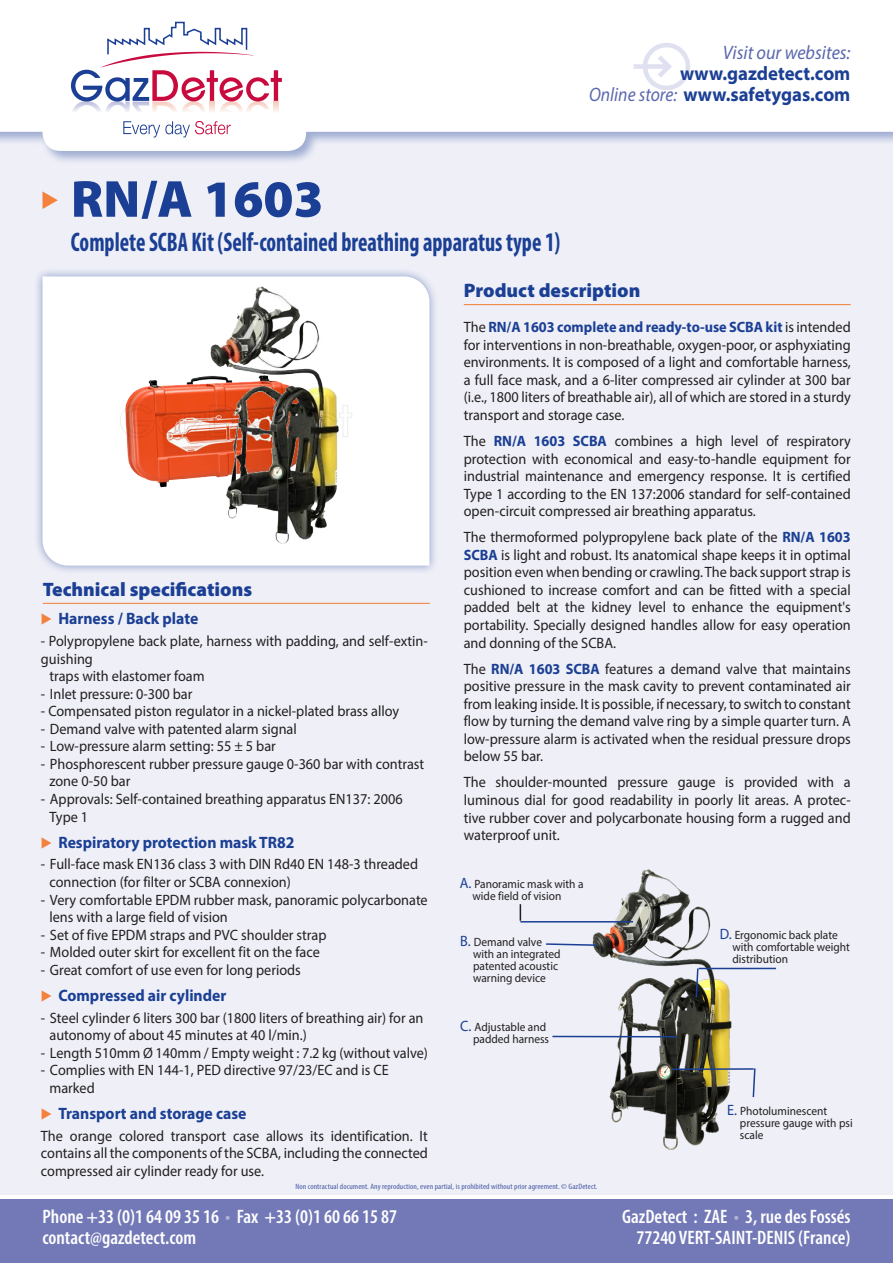
<style>
.page{position:relative;width:893px;height:1263px;background:#fff}
.page>*{position:absolute;margin:0;border:0;box-sizing:border-box;transform-origin:0 0}
.t1{font:900 52.5px "Myriad Pro";color:#1b3f94}
.t2{font:700 condensed 27px "Myriad Pro";color:#1b3f94;scale:.83 1}
.t3{font:600 condensed 19.5px/21px "Myriad Pro";color:#fff}
.t4{font:700 semi-expanded 19.5px/21px "Myriad Pro";color:#1b3f94;text-align:right;scale:.9 1}
.t5{font:900 19.5px "Myriad Pro";color:#1b3f94}
.t6{font:italic 19.5px "Myriad Pro";color:#5b67ad;scale:.93 1}
.t7{font:700 16.5px "Myriad Pro";color:#1b3f94;scale:.95 1}
.t8{font:15px/17.5px "Myriad Pro";color:#231f20;text-align:justify;scale:.95 1}
.t9{font:12px/12px "Myriad Pro";color:#231f20;scale:.95 1}
.t10{font:condensed 7.8px "Myriad Pro";letter-spacing:.01em;color:#495ca5;scale:1.1 1}
.s1{font-weight:400;font-style:italic;font-stretch:normal;color:#5b67ad}
.s2{font-weight:700;color:#1b3f94}
.s3{font-size:15px;color:#1b3f94}
.s4{color:#b1b3d7}
</style>
<div class="page">
<div style="left:0;top:0;width:893px;height:1195px;background:#eeeff7"></div>
<svg style="left:42px;top:191px;width:16px;height:18px"></svg>
<div style="left:34px;top:267px;width:405px;height:308px;background:#1b3f94;opacity:.48"></div>
<div style="left:43px;top:276px;width:386px;height:290px;background:#fff"></div>
<div style="left:0;top:1199px;width:893px;height:64px;background:#7379b7"></div>
<div style="left:0;top:0;width:893px;height:165px;background:#1b3f94;opacity:.38"></div>
<svg style="left:0;top:0;width:893px;height:151px;background:#fafafc"></svg>
<svg style="left:633px;top:43px;width:57px;height:47px"></svg>
<svg style="left:71px;top:21px;width:211px;height:92px;background:#e8d9e4"></svg>
<svg style="left:123px;top:121px;width:108px;height:16px;background:#e0d6e4"></svg>
<hr style="left:464px;top:304px;width:387px;height:1px;background:#f4823d">
<hr style="left:43px;top:603px;width:387px;height:1px;background:#f4823d">
<img style="left:553px;top:869px;width:211px;height:281px">
<svg style="left:520px;top:904px;width:1px;height:17px"></svg>
<hr style="left:520px;top:921px;width:113px;height:1px;background:#1b3f94">
<svg style="left:546px;top:942px;width:52px;height:5px"></svg>
<hr style="left:552px;top:1036px;width:125px;height:1px;background:#1b3f94">
<svg style="left:695px;top:967px;width:4px;height:32px"></svg>
<hr style="left:699px;top:968px;width:77px;height:1px;background:#1b3f94">
<img style="left:95px;top:276px;width:289px;height:290px">
<hr style="left:672px;top:1068px;width:82px;height:2px;background:#1b3f94">
<svg style="left:752px;top:1067px;width:4px;height:32px"></svg>
<img style="left:120px;top:404px;width:232px;height:35px">
<h3 class="t6" style="left:723px;top:40px;width:139px">Visit our websites:</h3>
<h3 class="t4" style="left:589px;top:62px;width:292px">www.gazdetect.com<br><span class="s1">Online store:</span> www.safetygas.com</h3>
<p class="t1" style="left:71px;top:164px;width:254px">RN/A 1603</p>
<p class="t2" style="left:71px;top:225px;width:591px">Complete SCBA Kit (Self-contained breathing apparatus type 1)</p>
<p class="t5" style="left:43px;top:576px;width:211px">Technical specifications</p>
<p class="t7" style="left:58px;top:608px;width:149px">Harness / Back plate</p>
<p class="t8" style="left:41px;top:632px;width:409px">- Polypropylene back plate, harness with padding, and self-extin&shy;guishing</p>
<p class="t8" style="left:49px;top:667px;width:165px">traps with elastomer foam</p>
<p class="t8" style="left:41px;top:685px;width:161px">- Inlet pressure: 0-300 bar</p>
<p class="t8" style="left:41px;top:702px;width:379px">- Compensated piston regulator in a nickel-plated brass alloy</p>
<p class="t8" style="left:41px;top:720px;width:271px">- Demand valve with patented alarm signal</p>
<p class="t8" style="left:41px;top:737px;width:249px">- Low-pressure alarm setting: 55 ± 5 bar</p>
<p class="t8" style="left:41px;top:755px;width:405px">- Phosphorescent rubber pressure gauge 0-360 bar with contrast</p>
<p class="t8" style="left:49px;top:772px;width:87px">zone 0-50 bar</p>
<p class="t8" style="left:41px;top:790px;width:382px">- Approvals: Self-contained breathing apparatus EN137: 2006</p>
<p class="t8" style="left:49px;top:807px;width:42px">Type 1</p>
<p class="t7" style="left:58px;top:831px;width:250px">Respiratory protection mask TR82</p>
<p class="t8" style="left:41px;top:855px;width:399px">- Full-face mask EN136 class 3 with DIN Rd40 EN 148-3 threaded</p>
<p class="t8" style="left:49px;top:873px;width:255px">connection (for filter or SCBA connexion)</p>
<p class="t8" style="left:41px;top:890px;width:409px">- Very comfortable EPDM rubber mask, panoramic polycarbonate</p>
<p class="t8" style="left:49px;top:908px;width:189px">lens with a large field of vision</p>
<p class="t8" style="left:41px;top:925px;width:302px">- Set of five EPDM straps and PVC shoulder strap</p>
<p class="t8" style="left:41px;top:943px;width:295px">- Molded outer skirt for excellent fit on the face</p>
<p class="t8" style="left:41px;top:961px;width:275px">- Great comfort of use even for long periods</p>
<p class="t7" style="left:58px;top:984px;width:178px">Compressed air cylinder</p>
<p class="t8" style="left:41px;top:1008px;width:404px">- Steel cylinder 6 liters 300 bar (1800 liters of breathing air) for an</p>
<p class="t8" style="left:49px;top:1026px;width:272px">autonomy of about 45 minutes at 40 l/min.)</p>
<p class="t8" style="left:41px;top:1044px;width:409px">- Length 510mm Ø 140mm / Empty weight : 7.2 kg (without valve)</p>
<p class="t8" style="left:41px;top:1061px;width:368px">- Complies with EN 144-1, PED directive 97/23/EC and is CE</p>
<p class="t8" style="left:49px;top:1079px;width:49px">marked</p>
<p class="t7" style="left:58px;top:1102px;width:200px">Transport and storage case</p>
<p class="t8" style="left:41px;top:1126px;width:409px">The orange colored transport case allows its identification. It contains all the components of the SCBA, including the connected compressed air cylinder ready for use.</p>
<p class="t5" style="left:464px;top:278px;width:178px">Product description</p>
<p class="t8" style="left:464px;top:318px;width:409px">The <span class="s2">RN/A 1603 complete and ready-to-use SCBA kit</span> is intended for interventions in non-breathable, oxygen-poor, or asphyxiating environments. It is composed of a light and comfortable harness, a full face mask, and a 6-liter compressed air cylinder at 300 bar (i.e., 1800 liters of breathable air), all of which are stored in a sturdy transport and storage case.</p>
<p class="t8" style="left:464px;top:432px;width:409px">The <span class="s2">RN/A 1603 SCBA</span> combines a high level of respiratory protection with economical and easy-to-handle equipment for industrial maintenance and emergency response. It is certified Type 1 according to the EN 137:2006 standard for self-contained open-circuit compressed air breathing apparatus.</p>
<p class="t8" style="left:464px;top:528px;width:409px">The thermoformed polypropylene back plate of the <span class="s2">RN/A 1603<br>SCBA</span> is light and robust. Its anatomical shape keeps it in optimal position even when bending or crawling. The back support strap is cushioned to increase comfort and can be fitted with a special padded belt at the kidney level to enhance the equipment's portability. Specially designed handles allow for easy operation and donning of the SCBA.</p>
<p class="t8" style="left:464px;top:660px;width:409px">The <span class="s2">RN/A 1603 SCBA</span> features a demand valve that maintains positive pressure in the mask cavity to prevent contaminated air from leaking inside. It is possible, if necessary, to switch to constant flow by turning the demand valve ring by a simple quarter turn. A low-pressure alarm is activated when the residual pressure drops below 55 bar.</p>
<p class="t8" style="left:464px;top:773px;width:409px">The shoulder-mounted pressure gauge is provided with a luminous dial for good readability in poorly lit areas. A protec&shy;tive rubber cover and polycarbonate housing form a rugged and waterproof unit.</p>
<p class="t9" style="left:460px;top:878px;width:132px"><span class="s3">A.</span> Panoramic mask with a</p>
<p class="t9" style="left:472px;top:890px;width:95px">wide field of vision</p>
<p class="t9" style="left:460px;top:935px;width:88px"><span class="s3">B.</span> Demand valve</p>
<p class="t9" style="left:473px;top:947px;width:94px">with an integrated patented acoustic warning device</p>
<p class="t9" style="left:460px;top:1021px;width:92px"><span class="s3">C.</span> Adjustable and</p>
<p class="t9" style="left:473px;top:1033px;width:82px">padded harness</p>
<p class="t9" style="left:720px;top:928px;width:126px"><span class="s3">D.</span> Ergonomic back plate</p>
<p class="t9" style="left:732px;top:940px;width:125px">with comfortable weight</p>
<p class="t9" style="left:732px;top:952px;width:60px">distribution</p>
<p class="t9" style="left:727px;top:1104px;width:107px"><span class="s3">E.</span> Photoluminescent</p>
<p class="t9" style="left:740px;top:1116px;width:120px">pressure gauge with psi scale</p>
<p class="t10" style="left:295px;top:1182px;width:276px">Non contractual document. Any reproduction, even partial, is prohibited without prior agreement. © GazDetect.</p>
<h3 class="t3" style="left:43px;top:1206px;width:356px">Phone +33 (0)1 64 09 35 16 <span class="s4">•</span> Fax +33 (0)1 60 66 15 87 contact@gazdetect.com</h3>
<h3 class="t3" style="left:622px;top:1206px;width:230px;text-align:right">GazDetect : ZAE <span class="s4">•</span> 3, rue des Fossés<br>77240 VERT-SAINT-DENIS (France)</h3>
</div>
